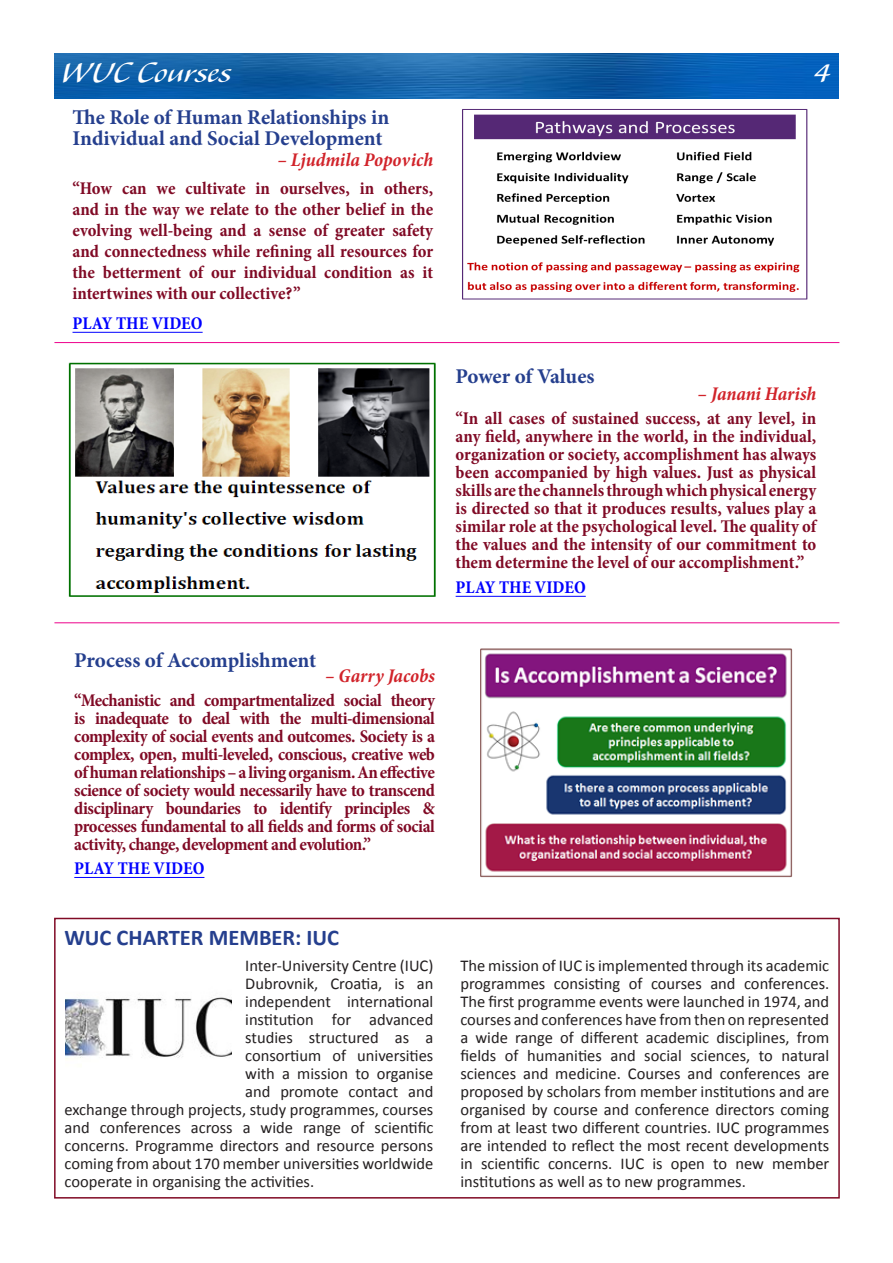
<style>
.page{position:relative;width:893px;height:1263px;background:#fff}
.page>*{position:absolute;margin:0;border:0;box-sizing:border-box;transform-origin:0 0}
.t1{font:36px "Alexa Std";letter-spacing:-.005em;color:#fff}
.t2{font:33px "Alexa Std";color:#fff}
.Heading_1{font:700 22.5px "Calibri";color:#253f8e}
.News_Body{font:700 21px/21px "Minion Pro";color:#253f8e}
.News_Body-2{font:italic 700 condensed 19.5px "Minion Pro";letter-spacing:-.005em;color:#d1232a}
.News_Body-3{font:700 condensed 18px/18px "Minion Pro";letter-spacing:-.005em;color:#800a25;text-align:justify}
.News_Body-4{font:700 condensed 18px "Minion Pro";color:#00f}
.News_Body-2Column{font:16.5px/18px "Calibri";color:#231f20;text-align:justify}
</style>
<div class="page">
<img style="left:54px;top:54px;width:785px;height:44px">
<hr style="left:73px;top:332px;width:130px;height:1px;background:#00f">
<img style="left:462px;top:109px;width:346px;height:191px">
<hr style="left:456px;top:596px;width:130px;height:1px;background:#00f">
<img style="left:68px;top:362px;width:368px;height:235px">
<hr style="left:54px;top:342px;width:785px;height:1px;background:#ed028c">
<div style="left:54px;top:918px;width:786px;height:280px;border:2px solid #800a25"></div>
<img style="left:65px;top:997px;width:167px;height:62px">
<img style="left:480px;top:648px;width:313px;height:230px">
<hr style="left:74px;top:877px;width:130px;height:1px;background:#00f">
<hr style="left:54px;top:622px;width:785px;height:1px;background:#ed028c">
<p class="t1" style="left:60px;top:55px;width:172px">WUC Courses</p>
<p class="t2" style="left:814px;top:58px;width:17px">4</p>
<p class="News_Body" style="left:73px;top:106px;width:318px">The Role of Human Relationships in<br>Individual and Social Development</p>
<p class="News_Body-2" style="left:277px;top:146px;width:157px">– Ljudmila Popovich</p>
<p class="News_Body-3" style="left:73px;top:178px;width:362px;line-height:21px">“How can we cultivate in ourselves, in others, and in the way we relate to the other belief in the evolving well-being and a sense of greater safety and connectedness while refining all resources for the betterment of our individual condition as it intertwines with our collective?”</p>
<p class="News_Body-4" style="left:73px;top:311px;width:132px">PLAY THE VIDEO</p>
<p class="News_Body" style="left:456px;top:366px;width:140px">Power of Values</p>
<p class="News_Body-2" style="left:697px;top:380px;width:120px">– Janani Harish</p>
<p class="News_Body-3" style="left:456px;top:409px;width:362px">“In all cases of sustained success, at any level, in any field, anywhere in the world, in the individual, organization or society, accomplishment has always been accompanied by high values. Just as physical skills are the channels through which physical energy is directed so that it produces results, values play a similar role at the psychological level. The quality of the values and the intensity of our commitment to them determine the level of our accomplishment.”</p>
<p class="News_Body-4" style="left:456px;top:575px;width:132px">PLAY THE VIDEO</p>
<p class="News_Body" style="left:74px;top:650px;width:244px">Process of Accomplishment</p>
<p class="News_Body-2" style="left:325px;top:663px;width:111px">– Garry Jacobs</p>
<p class="News_Body-3" style="left:74px;top:692px;width:362px">“Mechanistic and compartmentalized social theory is inadequate to deal with the multi-dimensional complexity of social events and outcomes. Society is a complex, open, multi-leveled, conscious, creative web of human relationships – a living organism. An effective science of society would necessarily have to transcend disciplinary boundaries to identify principles &amp; processes fundamental to all fields and forms of social activity, change, development and evolution.”</p>
<p class="News_Body-4" style="left:74px;top:856px;width:132px">PLAY THE VIDEO</p>
<p class="Heading_1" style="left:65px;top:923px;width:276px">WUC CHARTER MEMBER: IUC</p>
<p class="News_Body-2Column" style="left:245px;top:956px;width:190px">Inter-University Centre (IUC)</p>
<p class="News_Body-2Column" style="left:245px;top:974px;width:190px">Dubrovnik, Croatia, is an</p>
<p class="News_Body-2Column" style="left:245px;top:992px;width:190px">independent international</p>
<p class="News_Body-2Column" style="left:245px;top:1010px;width:190px">institution for advanced</p>
<p class="News_Body-2Column" style="left:245px;top:1028px;width:190px">studies structured as a</p>
<p class="News_Body-2Column" style="left:245px;top:1046px;width:190px">consortium of universities</p>
<p class="News_Body-2Column" style="left:245px;top:1064px;width:190px">with a mission to organise</p>
<p class="News_Body-2Column" style="left:245px;top:1082px;width:190px">and promote contact and</p>
<p class="News_Body-2Column" style="left:65px;top:1100px;width:370px">exchange through projects, study programmes, courses</p>
<p class="News_Body-2Column" style="left:65px;top:1118px;width:370px">and conferences across a wide range of scientific</p>
<p class="News_Body-2Column" style="left:65px;top:1136px;width:370px">concerns. Programme directors and resource persons</p>
<p class="News_Body-2Column" style="left:65px;top:1154px;width:370px">coming from about 170 member universities worldwide</p>
<p class="News_Body-2Column" style="left:65px;top:1172px;width:251px">cooperate in organising the activities.</p>
<p class="News_Body-2Column" style="left:460px;top:956px;width:370px">The mission of IUC is implemented through its academic programmes consisting of courses and conferences.<br>The first programme events were launched in 1974, and courses and conferences have from then on represented a wide range of different academic disciplines, from fields of humanities and social sciences, to natural sciences and medicine. Courses and conferences are proposed by scholars from member institutions and are organised by course and conference directors coming from at least two different countries. IUC programmes are intended to reflect the most recent developments in scientific concerns. IUC is open to new member institutions as well as to new programmes.</p>
</div>
